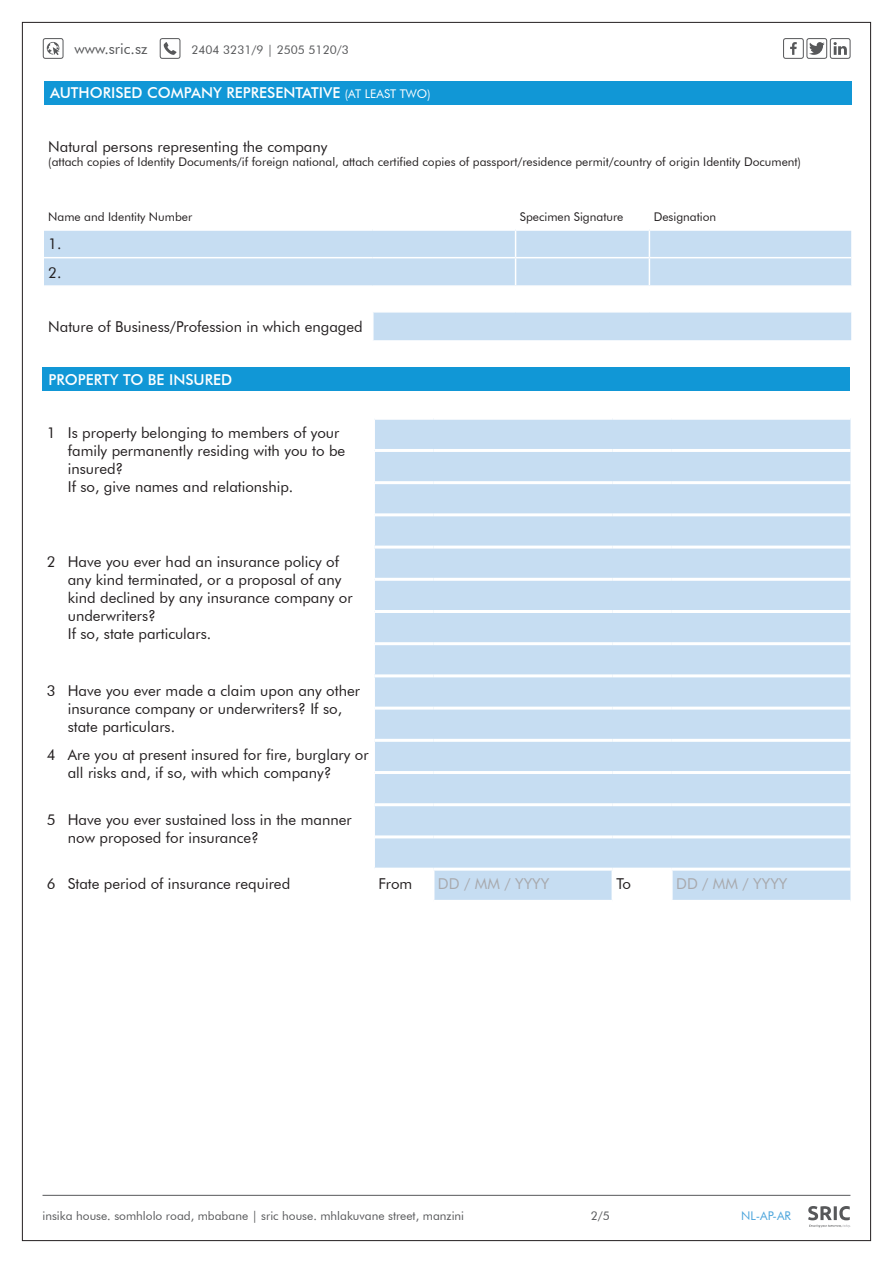
<style>
.page{position:relative;width:893px;height:1263px;background:#fff}
.page>*{position:absolute;margin:0;border:0;box-sizing:border-box;transform-origin:0 0}
.t1{font:15px/18px "Futura BT";color:#231f20}
.t2{font:500 15px "Futura BT";color:#fff}
.t3{font:15px "Futura BT";color:#a8a9ad}
.t4{font:15px "Futura BT";color:#57585a}
.t5{font:12px "Futura BT";color:#231f20}
.t6{font:12px "Futura BT";color:#57585a}
.t7{font:12px "Futura BT";color:#4ea6dc}
.s1{font-weight:400;font-size:12px}
</style>
<div class="page">
<svg style="left:808px;top:1206px;width:43px;height:21px"></svg>
<div style="left:830px;top:38px;width:20px;height:21px;border:1px solid #57585a;border-radius:2px"></div>
<div style="left:783px;top:38px;width:21px;height:21px;border:1px solid #57585a;border-radius:2px"></div>
<svg style="left:790px;top:42px;width:7px;height:13px"></svg>
<div style="left:806px;top:38px;width:21px;height:21px;border:1px solid #57585a;border-radius:2px"></div>
<svg style="left:809px;top:42px;width:16px;height:13px"></svg>
<hr style="left:43px;top:1195px;width:807px;height:1px;background:#57585a">
<div style="left:43px;top:38px;width:20px;height:21px;border:1px solid #57585a;border-radius:2px"></div>
<div style="left:160px;top:38px;width:20px;height:21px;border:1px solid #57585a;border-radius:2px"></div>
<svg style="left:47px;top:42px;width:13px;height:13px"></svg>
<svg style="left:164px;top:42px;width:12px;height:13px"></svg>
<svg style="left:833px;top:42px;width:14px;height:13px"></svg>
<div style="left:44px;top:81px;width:807px;height:23px;background:#1197d6"></div>
<svg style="left:44px;top:231px;width:807px;height:109px"></svg>
<hr style="left:44px;top:285px;width:329px;height:2px;background:#fff">
<hr style="left:373px;top:285px;width:143px;height:2px;background:#fff">
<hr style="left:516px;top:285px;width:133px;height:2px;background:#fff">
<hr style="left:649px;top:285px;width:202px;height:2px;background:#fff">
<hr style="left:44px;top:311px;width:329px;height:2px;background:#fff">
<hr style="left:373px;top:311px;width:143px;height:2px;background:#fff">
<hr style="left:372px;top:313px;width:2px;height:27px;background:#fff">
<hr style="left:516px;top:311px;width:133px;height:2px;background:#fff">
<hr style="left:649px;top:311px;width:202px;height:2px;background:#fff">
<div style="left:43px;top:367px;width:807px;height:24px;background:#1197d6"></div>
<div style="left:375px;top:420px;width:475px;height:480px;background:#c6ddf2"></div>
<hr style="left:375px;top:449px;width:59px;height:3px;background:#fff">
<hr style="left:434px;top:449px;width:178px;height:3px;background:#fff">
<hr style="left:612px;top:449px;width:60px;height:3px;background:#fff">
<hr style="left:672px;top:449px;width:178px;height:3px;background:#fff">
<hr style="left:375px;top:481px;width:59px;height:3px;background:#fff">
<hr style="left:434px;top:481px;width:178px;height:3px;background:#fff">
<hr style="left:612px;top:481px;width:60px;height:3px;background:#fff">
<hr style="left:672px;top:481px;width:178px;height:3px;background:#fff">
<hr style="left:375px;top:513px;width:59px;height:3px;background:#fff">
<hr style="left:434px;top:513px;width:178px;height:3px;background:#fff">
<hr style="left:612px;top:513px;width:60px;height:3px;background:#fff">
<hr style="left:672px;top:513px;width:178px;height:3px;background:#fff">
<hr style="left:374px;top:546px;width:60px;height:3px;background:#fff">
<hr style="left:434px;top:546px;width:178px;height:3px;background:#fff">
<hr style="left:612px;top:546px;width:60px;height:3px;background:#fff">
<hr style="left:672px;top:546px;width:178px;height:3px;background:#fff">
<hr style="left:375px;top:578px;width:59px;height:3px;background:#fff">
<hr style="left:434px;top:578px;width:178px;height:3px;background:#fff">
<hr style="left:612px;top:578px;width:60px;height:3px;background:#fff">
<hr style="left:672px;top:578px;width:178px;height:3px;background:#fff">
<hr style="left:375px;top:610px;width:59px;height:3px;background:#fff">
<hr style="left:434px;top:610px;width:178px;height:3px;background:#fff">
<hr style="left:612px;top:610px;width:60px;height:3px;background:#fff">
<hr style="left:672px;top:610px;width:178px;height:3px;background:#fff">
<hr style="left:375px;top:642px;width:59px;height:3px;background:#fff">
<hr style="left:434px;top:642px;width:178px;height:3px;background:#fff">
<hr style="left:612px;top:642px;width:60px;height:3px;background:#fff">
<hr style="left:672px;top:642px;width:178px;height:3px;background:#fff">
<hr style="left:374px;top:674px;width:60px;height:3px;background:#fff">
<hr style="left:434px;top:674px;width:178px;height:3px;background:#fff">
<hr style="left:612px;top:674px;width:60px;height:3px;background:#fff">
<hr style="left:672px;top:674px;width:178px;height:3px;background:#fff">
<hr style="left:375px;top:707px;width:59px;height:3px;background:#fff">
<hr style="left:434px;top:707px;width:178px;height:3px;background:#fff">
<hr style="left:612px;top:707px;width:60px;height:3px;background:#fff">
<hr style="left:672px;top:707px;width:178px;height:3px;background:#fff">
<hr style="left:374px;top:739px;width:60px;height:3px;background:#fff">
<hr style="left:434px;top:739px;width:178px;height:3px;background:#fff">
<hr style="left:612px;top:739px;width:60px;height:3px;background:#fff">
<hr style="left:672px;top:739px;width:178px;height:3px;background:#fff">
<hr style="left:375px;top:771px;width:59px;height:3px;background:#fff">
<hr style="left:434px;top:771px;width:178px;height:3px;background:#fff">
<hr style="left:612px;top:771px;width:60px;height:3px;background:#fff">
<hr style="left:672px;top:771px;width:178px;height:3px;background:#fff">
<hr style="left:374px;top:803px;width:60px;height:3px;background:#fff">
<hr style="left:434px;top:803px;width:178px;height:3px;background:#fff">
<hr style="left:612px;top:803px;width:60px;height:3px;background:#fff">
<hr style="left:672px;top:803px;width:178px;height:3px;background:#fff">
<hr style="left:375px;top:835px;width:59px;height:3px;background:#fff">
<hr style="left:434px;top:835px;width:178px;height:3px;background:#fff">
<hr style="left:612px;top:835px;width:60px;height:3px;background:#fff">
<hr style="left:672px;top:835px;width:178px;height:3px;background:#fff">
<hr style="left:374px;top:868px;width:60px;height:3px;background:#fff">
<hr style="left:434px;top:868px;width:178px;height:3px;background:#fff">
<hr style="left:612px;top:868px;width:60px;height:3px;background:#fff">
<hr style="left:672px;top:868px;width:178px;height:3px;background:#fff">
<svg style="left:433px;top:871px;width:1px;height:29px"></svg>
<svg style="left:612px;top:871px;width:1px;height:29px"></svg>
<hr style="left:671px;top:871px;width:2px;height:29px;background:#fff">
<p class="t4" style="left:74px;top:40px;width:75px">www.sric.sz</p>
<p class="t6" style="left:191px;top:43px;width:159px">2404 3231/9 | 2505 5120/3</p>
<p class="t2" style="left:50px;top:84px;width:382px">AUTHORISED COMPANY REPRESENTATIVE <span class="s1">(AT LEAST TWO)</span></p>
<p class="t1" style="left:48px;top:137px;width:281px">Natural persons representing the company</p>
<p class="t5" style="left:48px;top:155px;width:754px">(attach copies of Identity Documents/if foreign national, attach certified copies of passport/residence permit/country of origin Identity Document)</p>
<p class="t5" style="left:48px;top:209px;width:145px">Name and Identity Number</p>
<p class="t5" style="left:520px;top:209px;width:105px">Specimen Signature</p>
<p class="t5" style="left:654px;top:209px;width:64px">Designation</p>
<p class="t1" style="left:48px;top:235px;width:15px">1.</p>
<p class="t1" style="left:48px;top:263px;width:15px">2.</p>
<p class="t1" style="left:48px;top:317px;width:316px">Nature of Business/Profession in which engaged</p>
<p class="t2" style="left:49px;top:370px;width:185px">PROPERTY TO BE INSURED</p>
<p class="t1" style="left:47px;top:424px;width:10px">1</p>
<p class="t1" style="left:68px;top:424px;width:279px">Is property belonging to members of your family permanently residing with you to be insured?<br>If so, give names and relationship.</p>
<p class="t1" style="left:47px;top:552px;width:10px">2</p>
<p class="t1" style="left:68px;top:552px;width:286px">Have you ever had an insurance policy of any kind terminated, or a proposal of any kind declined by any insurance company or underwriters?<br>If so, state particulars.</p>
<p class="t1" style="left:47px;top:681px;width:10px">3</p>
<p class="t1" style="left:68px;top:681px;width:294px">Have you ever made a claim upon any other insurance company or underwriters? If so, state particulars.</p>
<p class="t1" style="left:47px;top:746px;width:10px">4</p>
<p class="t1" style="left:68px;top:746px;width:302px">Are you at present insured for fire, burglary or all risks and, if so, with which company?</p>
<p class="t1" style="left:47px;top:810px;width:10px">5</p>
<p class="t1" style="left:68px;top:810px;width:285px">Have you ever sustained loss in the manner now proposed for insurance?</p>
<p class="t1" style="left:47px;top:874px;width:10px">6</p>
<p class="t1" style="left:68px;top:874px;width:224px">State period of insurance required</p>
<p class="t1" style="left:378px;top:874px;width:35px">From</p>
<p class="t3" style="left:438px;top:874px;width:113px">DD / MM / YYYY</p>
<p class="t1" style="left:617px;top:874px;width:16px">To</p>
<p class="t3" style="left:676px;top:874px;width:113px">DD / MM / YYYY</p>
<p class="t6" style="left:43px;top:1209px;width:423px">insika house. somhlolo road, mbabane | sric house. mhlakuvane street, manzini</p>
<p class="t6" style="left:591px;top:1209px;width:21px">2/5</p>
<p class="t7" style="left:741px;top:1209px;width:51px">NL-AP-AR</p>
</div>
